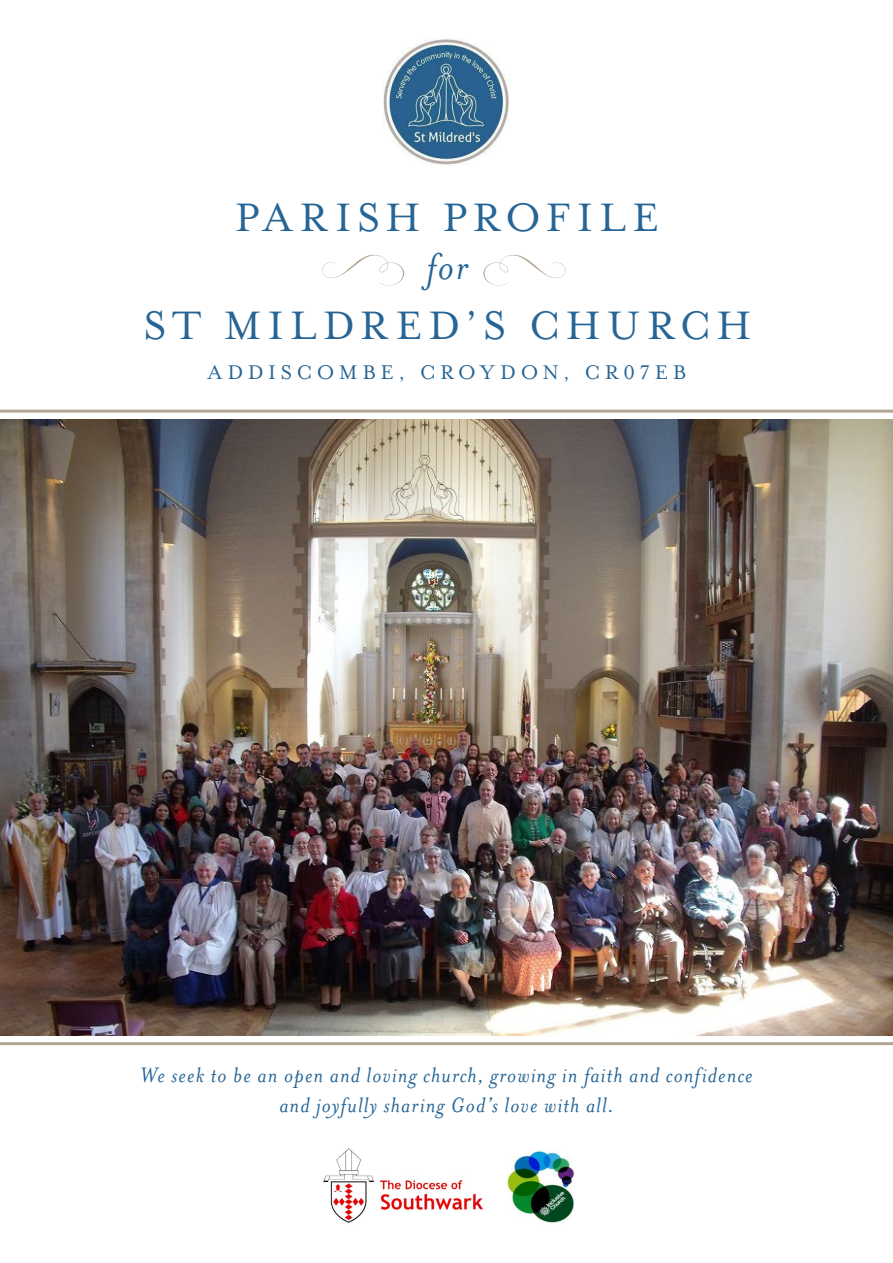
<style>
.page{position:relative;width:893px;height:1263px;background:#fff}
.page>*{position:absolute;margin:0;border:0;box-sizing:border-box;transform-origin:0 0}
.t1{font:45.6px "Mrs Eaves OT";letter-spacing:.13em;color:#266596}
.t2{font:italic 42.75px "Mrs Eaves OT";color:#266596}
.t3{font:italic 24px/30px "Mrs Eaves OT";letter-spacing:.045em;color:#266596;text-align:center}
.t4{font:22.8px "Mrs Eaves OT";letter-spacing:.19em;color:#266596}
</style>
<div class="page">
<svg style="left:483px;top:254px;width:83px;height:32px"></svg>
<svg style="left:322px;top:254px;width:83px;height:32px"></svg>
<img style="left:383px;top:39px;width:126px;height:126px">
<img style="left:0;top:419px;width:893px;height:617px">
<hr style="left:0;top:410px;width:893px;height:3px;background:#b4a791">
<hr style="left:0;top:1042px;width:893px;height:3px;background:#b4a791">
<img style="left:323px;top:1148px;width:160px;height:75px">
<img style="left:507px;top:1151px;width:68px;height:72px">
<h1 class="t1" style="left:235px;top:192px;width:425px">PARISH PROFILE</h1>
<h2 class="t2" style="left:426px;top:243px;width:43px">for</h2>
<h1 class="t1" style="left:143px;top:301px;width:610px">ST MILDRED’S CHURCH</h1>
<p class="t4" style="left:208px;top:360px;width:480px">ADDISCOMBE, CROYDON, CR07EB</p>
<p class="t3" style="left:140px;top:1060px;width:614px">We seek to be an open and loving church, growing in faith and confidence and joyfully sharing God’s love with all.</p>
</div>
